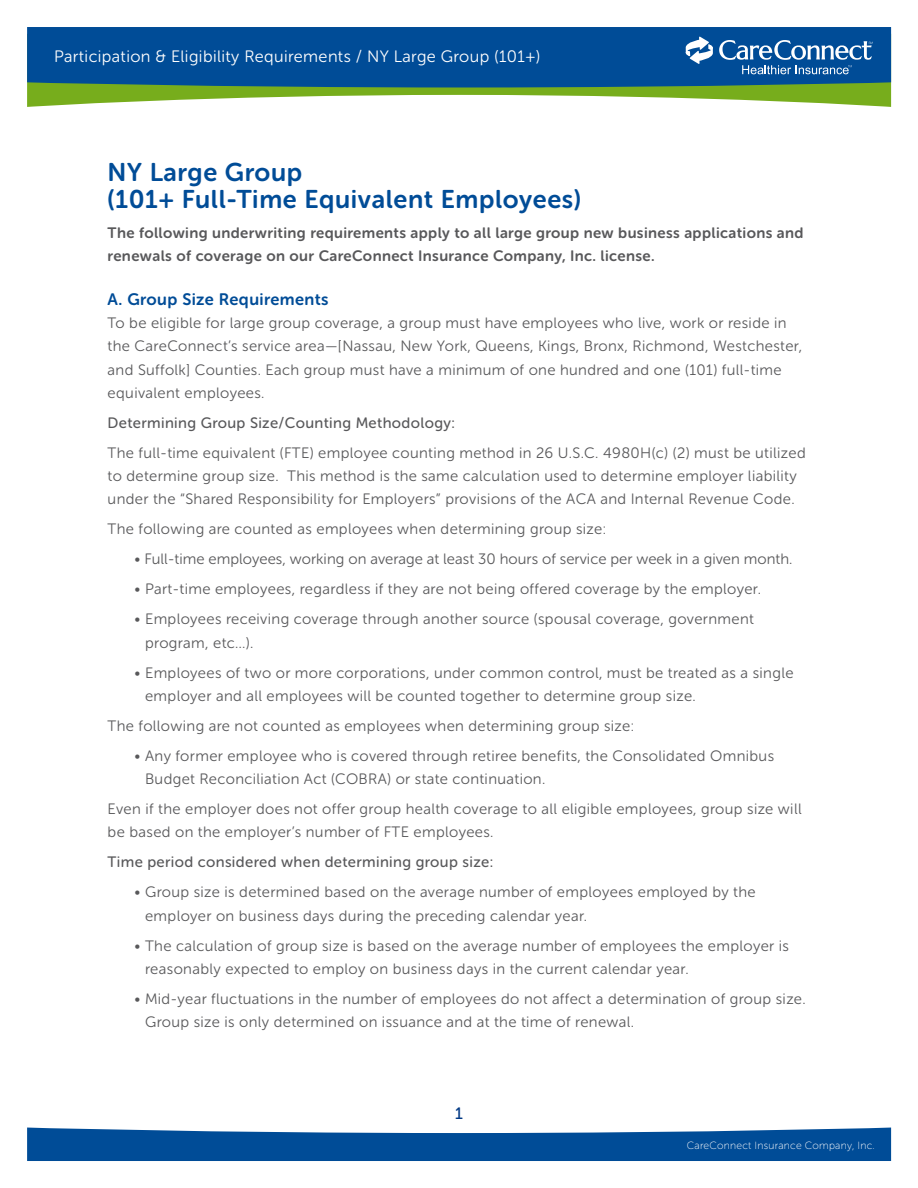
<style>
.page{position:relative;width:918px;height:1188px;background:#fff}
.page>*{position:absolute;margin:0;border:0;box-sizing:border-box;transform-origin:0 0}
.CC_Doc_Heading{font:25.5px/27px "Museo Sans Rounded 700";letter-spacing:.025em;color:#004c97}
.t1{font:16.5px "Museo Sans Rounded 300";letter-spacing:.025em;color:#fff}
.Handbook_text{font:16.5px "Museo Sans Rounded 700";letter-spacing:.025em;color:#004c97}
.Handbook_subheads{font:16.5px "Museo Sans Rounded 500";color:#003884}
.Handbook_text-2{font:15px/23.2px "Museo Sans Rounded 300";letter-spacing:.025em;color:#58585a}
.CC_Doc_Heading-2{font:15px/23.2px "Museo Sans Rounded 700";letter-spacing:.025em;color:#58585a}
.Handbook_text-3{font:15px "Museo Sans Rounded 500";letter-spacing:.025em;color:#58585a}
.Handbook_text-4{font:15px "Museo Sans Rounded 300";letter-spacing:.005em;color:#58585a}
.t2{font:10.5px "Museo Sans Rounded 100";letter-spacing:.025em;color:#fff}
</style>
<div class="page">
<svg style="left:27px;top:87px;width:864px;height:20px;fill:#77ad1c"></svg>
<div style="left:27px;top:27px;width:864px;height:60px;background:#004c97"></div>
<svg style="left:27px;top:1128px;width:864px;height:33px;background:#185da1"></svg>
<svg style="left:686px;top:37px;width:27px;height:27px"></svg>
<svg style="left:719px;top:40px;width:154px;height:34px;background:#3b75af"></svg>
<p class="t1" style="left:54px;top:47px;width:488px">Participation &amp; Eligibility Requirements / NY Large Group (101+)</p>
<p class="CC_Doc_Heading" style="left:108px;top:159px;width:475px">NY Large Group<br>(101+ Full-Time Equivalent Employees)</p>
<p class="CC_Doc_Heading-2" style="left:108px;top:221px;width:697px">The following underwriting requirements apply to all large group new business applications and renewals of coverage on our CareConnect Insurance Company, Inc. license.</p>
<p class="Handbook_text" style="left:108px;top:290px;width:222px">A. Group Size Requirements</p>
<p class="Handbook_text-2" style="left:108px;top:311px;width:696px">To be eligible for large group coverage, a group must have employees who live, work or reside in the CareConnect’s service area—[Nassau, New York, Queens, Kings, Bronx, Richmond, Westchester, and Suffolk] Counties. Each group must have a minimum of one hundred and one (101) full-time equivalent employees.</p>
<p class="Handbook_text-3" style="left:108px;top:414px;width:349px">Determining Group Size/Counting Methodology:</p>
<p class="Handbook_text-2" style="left:108px;top:441px;width:700px">The full-time equivalent (FTE) employee counting method in 26 U.S.C. 4980H(c) (2) must be utilized to determine group size. This method is the same calculation used to determine employer liability under the “Shared Responsibility for Employers” provisions of the ACA and Internal Revenue Code.</p>
<p class="Handbook_text-2" style="left:108px;top:518px;width:500px">The following are counted as employees when determining group size:</p>
<p class="Handbook_text-4" style="left:135px;top:551px;width:659px">• Full-time employees, working on average at least 30 hours of service per week in a given month.</p>
<p class="Handbook_text-2" style="left:135px;top:578px;width:628px">• Part-time employees, regardless if they are not being offered coverage by the employer.</p>
<p class="Handbook_text-2" style="left:145px;top:608px;width:610px;text-indent:-10px">• Employees receiving coverage through another source (spousal coverage, government program, etc…).</p>
<p class="Handbook_text-2" style="left:145px;top:661px;width:650px;text-indent:-10px">• Employees of two or more corporations, under common control, must be treated as a single employer and all employees will be counted together to determine group size.</p>
<p class="Handbook_text-2" style="left:108px;top:714px;width:528px">The following are not counted as employees when determining group size:</p>
<p class="Handbook_text-2" style="left:145px;top:744px;width:631px;text-indent:-10px">• Any former employee who is covered through retiree benefits, the Consolidated Omnibus<br>Budget Reconciliation Act (COBRA) or state continuation.</p>
<p class="Handbook_text-2" style="left:108px;top:797px;width:696px">Even if the employer does not offer group health coverage to all eligible employees, group size will be based on the employer’s number of FTE employees.</p>
<p class="Handbook_text-3" style="left:108px;top:854px;width:387px">Time period considered when determining group size:</p>
<p class="Handbook_text-2" style="left:145px;top:881px;width:612px;text-indent:-10px">• Group size is determined based on the average number of employees employed by the employer on business days during the preceding calendar year.</p>
<p class="Handbook_text-2" style="left:145px;top:934px;width:645px;text-indent:-10px">• The calculation of group size is based on the average number of employees the employer is reasonably expected to employ on business days in the current calendar year.</p>
<p class="Handbook_text-2" style="left:145px;top:987px;width:662px;text-indent:-10px">• Mid-year fluctuations in the number of employees do not affect a determination of group size.<br>Group size is only determined on issuance and at the time of renewal.</p>
<p class="Handbook_subheads" style="left:455px;top:1105px;width:9px">1</p>
<p class="t2" style="left:687px;top:1140px;width:190px">CareConnect Insurance Company, Inc.</p>
</div>
